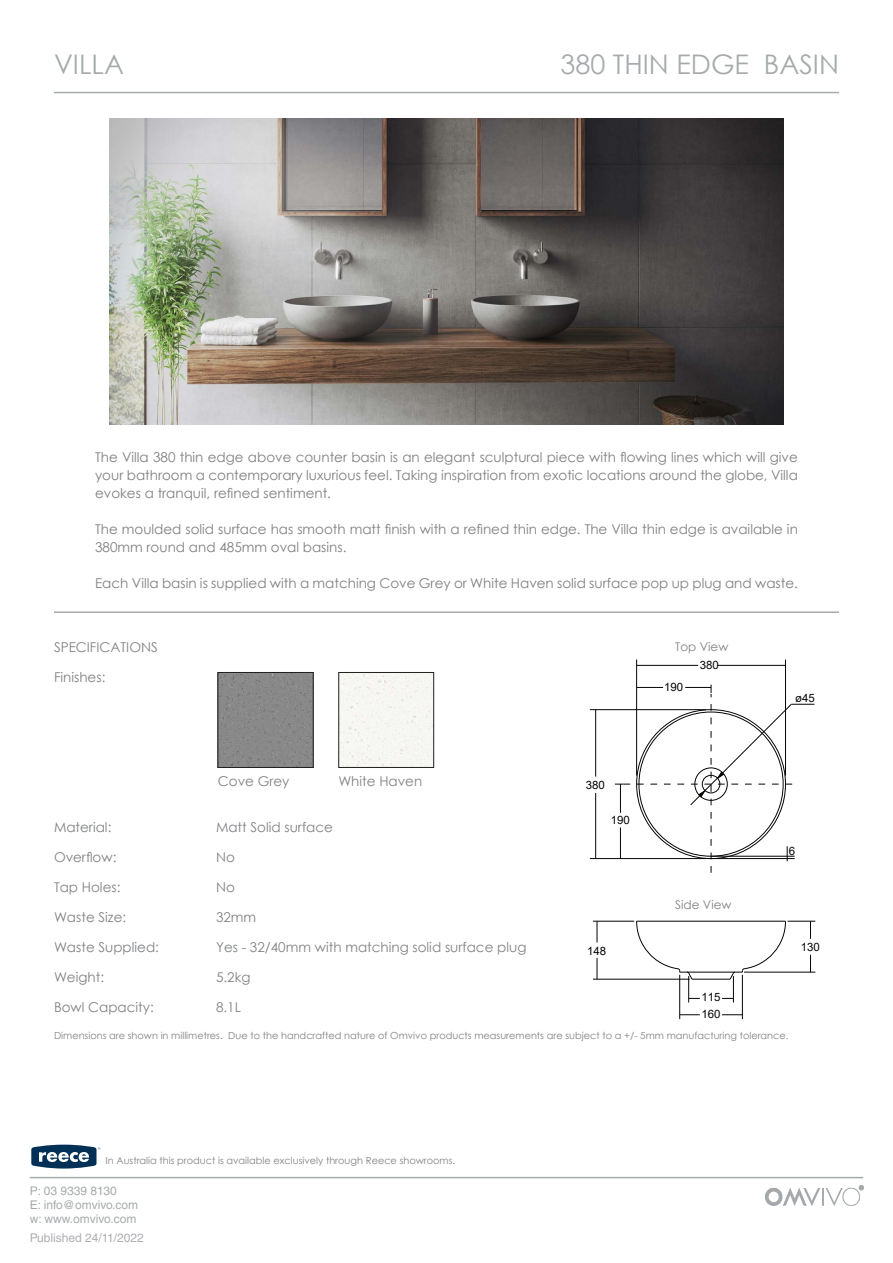
<style>
.page{position:relative;width:893px;height:1263px;background:#fff}
.page>*{position:absolute;margin:0;border:0;box-sizing:border-box;transform-origin:0 0}
.t1{font:27px "Century Gothic";color:#a7aaac}
.t2{font:13.5px/18px "Century Gothic";color:#807f82;text-align:justify}
.t3{font:13.5px "Century Gothic";color:#818285}
.t4{font:12px "Helvetica LT Std";color:#a7aaac}
.t5{font:12px "Helvetica LT Std";color:#adaeb2}
.t6{font:12px "Century Gothic";color:#818285}
.t7{font:11.55px "Arial";color:#050504}
.t8{font:9.75px "Century Gothic";color:#818285}
</style>
<div class="page">
<hr style="left:692px;top:979px;width:38px;height:1px;background:#050504">
<hr style="left:637px;top:921px;width:148px;height:1px;background:#050504">
<hr style="left:593px;top:979px;width:97px;height:1px;background:#050504">
<svg style="left:597px;top:922px;width:1px;height:20px"></svg>
<hr style="left:590px;top:858px;width:116px;height:1px;background:#050504">
<hr style="left:590px;top:709px;width:116px;height:1px;background:#050504">
<hr style="left:595px;top:710px;width:1px;height:67px;background:#050504">
<hr style="left:595px;top:793px;width:1px;height:65px;background:#050504">
<hr style="left:636px;top:659px;width:1px;height:117px;background:#050504">
<hr style="left:785px;top:659px;width:1px;height:117px;background:#050504">
<hr style="left:718px;top:665px;width:67px;height:1px;background:#050504">
<hr style="left:637px;top:665px;width:61px;height:1px;background:#050504">
<svg style="left:615px;top:685px;width:199px;height:188px"></svg>
<hr style="left:687px;top:972px;width:48px;height:1px;background:#050504">
<hr style="left:593px;top:921px;width:41px;height:1px;background:#050504">
<svg style="left:597px;top:958px;width:1px;height:21px"></svg>
<svg style="left:722px;top:920px;width:93px;height:82px"></svg>
<svg style="left:636px;top:920px;width:64px;height:82px"></svg>
<svg style="left:722px;top:1014px;width:20px;height:1px"></svg>
<hr style="left:679px;top:975px;width:1px;height:44px;background:#050504">
<hr style="left:742px;top:975px;width:1px;height:44px;background:#050504">
<svg style="left:680px;top:1014px;width:20px;height:1px"></svg>
<hr style="left:30px;top:1177px;width:833px;height:1px;background:#a7aaac">
<hr style="left:54px;top:92px;width:785px;height:1px;background:#a7aaac">
<img style="left:766px;top:1186px;width:97px;height:20px">
<hr style="left:54px;top:611px;width:785px;height:2px;background:#a7aaac">
<div style="left:220px;top:674px;width:92px;height:92px;background:#898989"></div>
<div style="left:218px;top:672px;width:96px;height:96px;border:1px solid #231f20"></div>
<div style="left:340px;top:674px;width:92px;height:92px;background:#f6f7f2"></div>
<div style="left:338px;top:672px;width:96px;height:96px;border:1px solid #231f20"></div>
<svg style="left:31px;top:1144px;width:69px;height:24px"></svg>
<img style="left:109px;top:118px;width:674px;height:307px">
<p class="t1" style="left:54px;top:46px;width:71px">VILLA</p>
<p class="t1" style="left:561px;top:46px;width:280px">380 THIN EDGE BASIN</p>
<p class="t2" style="left:95px;top:447px;width:704px">The Villa 380 thin edge above counter basin is an elegant sculptural piece with flowing lines which will give your bathroom a contemporary luxurious feel. Taking inspiration from exotic locations around the globe, Villa evokes a tranquil, refined sentiment.</p>
<p class="t2" style="left:95px;top:519px;width:704px">The moulded solid surface has smooth matt finish with a refined thin edge. The Villa thin edge is available in<br>380mm round and 485mm oval basins.</p>
<p class="t2" style="left:95px;top:573px;width:704px">Each Villa basin is supplied with a matching Cove Grey or White Haven solid surface pop up plug and waste.</p>
<p class="t3" style="left:54px;top:637px;width:105px">SPECIFICATIONS</p>
<p class="t3" style="left:54px;top:667px;width:53px">Finishes:</p>
<p class="t3" style="left:218px;top:772px;width:73px">Cove Grey</p>
<p class="t3" style="left:338px;top:772px;width:85px">White Haven</p>
<p class="t3" style="left:54px;top:817px;width:59px">Material:</p>
<p class="t3" style="left:216px;top:817px;width:118px">Matt Solid surface</p>
<p class="t3" style="left:54px;top:847px;width:64px">Overflow:</p>
<p class="t3" style="left:216px;top:847px;width:20px">No</p>
<p class="t3" style="left:54px;top:877px;width:68px">Tap Holes:</p>
<p class="t3" style="left:216px;top:877px;width:20px">No</p>
<p class="t3" style="left:54px;top:907px;width:74px">Waste Size:</p>
<p class="t3" style="left:216px;top:907px;width:42px">32mm</p>
<p class="t3" style="left:54px;top:937px;width:107px">Waste Supplied:</p>
<p class="t3" style="left:216px;top:937px;width:312px">Yes - 32/40mm with matching solid surface plug</p>
<p class="t3" style="left:54px;top:967px;width:52px">Weight:</p>
<p class="t3" style="left:216px;top:967px;width:36px">5.2kg</p>
<p class="t3" style="left:54px;top:997px;width:101px">Bowl Capacity:</p>
<p class="t3" style="left:216px;top:997px;width:26px">8.1L</p>
<p class="t7" style="left:586px;top:777px;width:21px">380</p>
<p class="t7" style="left:611px;top:812px;width:21px">190</p>
<p class="t7" style="left:587px;top:943px;width:21px">148</p>
<p class="t6" style="left:675px;top:638px;width:55px">Top View</p>
<p class="t7" style="left:664px;top:679px;width:21px">190</p>
<p class="t7" style="left:700px;top:657px;width:21px">380</p>
<p class="t6" style="left:675px;top:896px;width:58px">Side View</p>
<p class="t7" style="left:701px;top:989px;width:21px">115</p>
<p class="t7" style="left:701px;top:1006px;width:21px">160</p>
<p class="t7" style="left:795px;top:690px;width:21px">ø45</p>
<p class="t7" style="left:789px;top:842px;width:8px">6</p>
<p class="t7" style="left:801px;top:939px;width:21px">130</p>
<p class="t8" style="left:54px;top:1029px;width:736px">Dimensions are shown in millimetres. Due to the handcrafted nature of Omvivo products measurements are subject to a +/- 5mm manufacturing tolerance.</p>
<p class="t8" style="left:106px;top:1154px;width:351px">In Australia this product is available exclusively through Reece showrooms.</p>
<p class="t4" style="left:30px;top:1183px;width:88px">P: 03 9339 8130</p>
<p class="t4" style="left:30px;top:1198px;width:110px">E: info@omvivo.com</p>
<p class="t4" style="left:30px;top:1212px;width:108px">w: www.omvivo.com</p>
<p class="t5" style="left:30px;top:1231px;width:115px">Published 24/11/2022</p>
</div>
